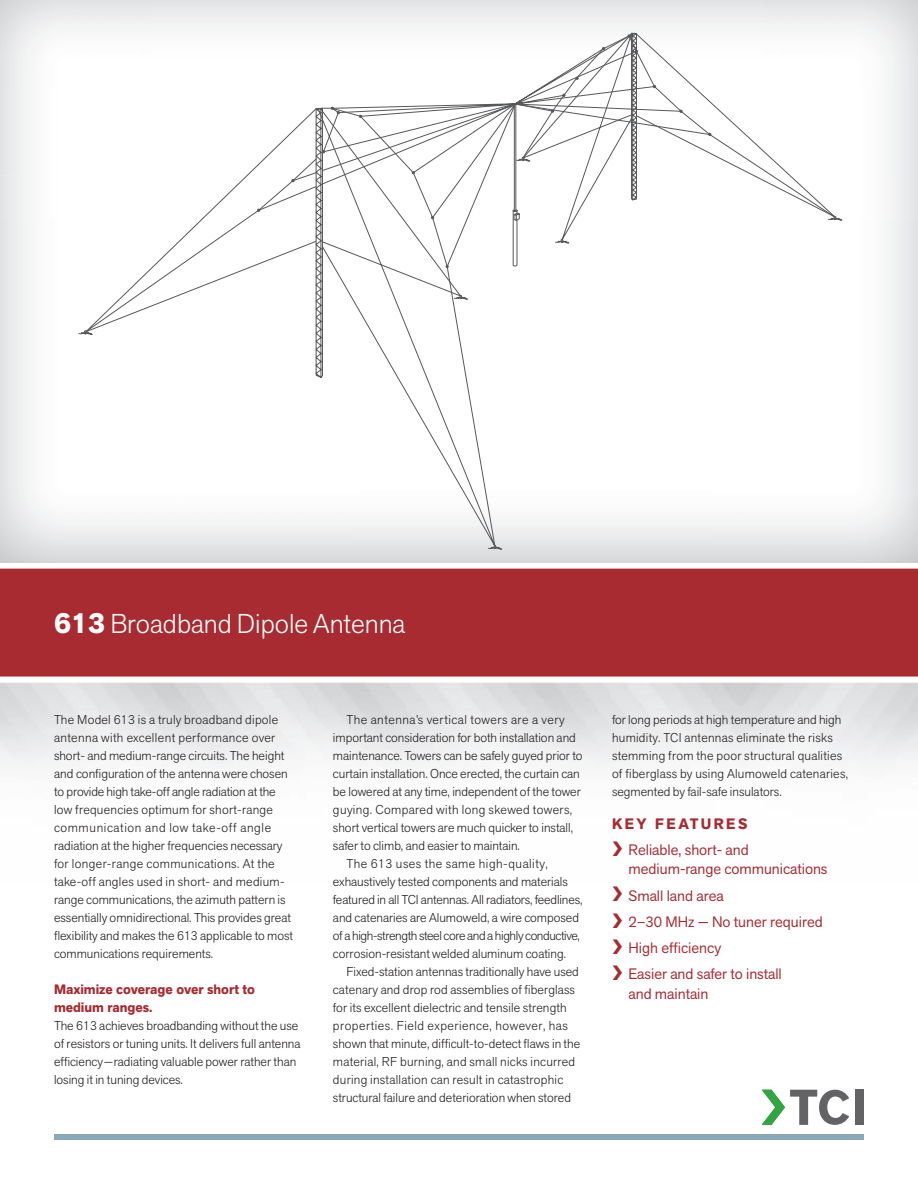
<style>
.page{position:relative;width:918px;height:1188px;background:#fff}
.page>*{position:absolute;margin:0;border:0;box-sizing:border-box;transform-origin:0 0}
.t1{font:300 27px "Akzid Grtsk Next";color:#fff}
.t2{font:15px/26.2px "Akzid Grtsk Next";color:#a72b30}
.t3{font:700 13.5px/18px "Akzid Grtsk Next";color:#a72b30}
.t4{font:300 12.75px/18px "Akzid Grtsk Next";color:#231f20}
.t5{font:300 12.75px/18px "Akzid Grtsk Next";letter-spacing:.02em;color:#231f20}
.t6{font:300 12.75px "Akzid Grtsk Next";letter-spacing:.04em;color:#231f20}
.t7{font:300 12.75px "Akzid Grtsk Next";letter-spacing:-.03em;color:#231f20}
.t8{font:300 12.75px "Akzid Grtsk Next";letter-spacing:.03em;color:#231f20}
.s1{font-weight:700;font-size:28.5px}
.s2{font-weight:700}
</style>
<div class="page">
<svg style="left:762px;top:1090px;width:87px;height:35px"></svg>
<div style="left:855px;top:1090px;width:9px;height:35px;background:#636366"></div>
<div style="left:54px;top:1134px;width:810px;height:6px;background:#8ca7b5"></div>
<div style="left:0;top:568px;width:918px;height:115px;background:#a72b30"></div>
<svg style="left:710px;top:504px;width:125px;height:42px"></svg>
<svg style="left:85px;top:335px;width:625px;height:215px"></svg>
<svg style="left:79px;top:34px;width:757px;height:301px"></svg>
<svg style="left:454px;top:295px;width:14px;height:5px"></svg>
<svg style="left:488px;top:545px;width:14px;height:5px"></svg>
<svg style="left:828px;top:216px;width:14px;height:5px"></svg>
<svg style="left:513px;top:32px;width:125px;height:212px"></svg>
<h1 class="t1" style="left:54px;top:606px;width:353px"><span class="s1">613</span> Broadband Dipole Antenna</h1>
<p class="t4" style="left:54px;top:710px;width:241px">The Model 613 is a truly broadband dipole antenna with excellent performance over short- and medium-range circuits. The height and configuration of the antenna were chosen to provide high take-off angle radiation at the low frequencies optimum for short-range communication and low take-off angle radiation at the higher frequencies necessary for longer-range communications. At the take-off angles used in short- and medium&shy;range communications, the azimuth pattern is essentially omnidirectional. This provides great flexibility and makes the 613 applicable to most communications requirements.</p>
<p class="t3" style="left:54px;top:980px;width:202px">Maximize coverage over short to medium ranges.</p>
<p class="t4" style="left:54px;top:1016px;width:248px">The 613 achieves broadbanding without the use of resistors or tuning units. It delivers full antenna efficiency—radiating valuable power rather than losing it in tuning devices.</p>
<p class="t6" style="left:346px;top:711px;width:220px">The antenna’s vertical towers are a very</p>
<p class="t4" style="left:333px;top:728px;width:244px">important consideration for both installation and</p>
<p class="t4" style="left:333px;top:746px;width:251px">maintenance. Towers can be safely guyed prior to</p>
<p class="t4" style="left:333px;top:764px;width:248px">curtain installation. Once erected, the curtain can</p>
<p class="t4" style="left:333px;top:782px;width:249px">be lowered at any time, independent of the tower</p>
<p class="t8" style="left:333px;top:801px;width:241px">guying. Compared with long skewed towers,</p>
<p class="t4" style="left:333px;top:818px;width:242px">short vertical towers are much quicker to install,</p>
<p class="t4" style="left:333px;top:836px;width:188px">safer to climb, and easier to maintain.</p>
<p class="t6" style="left:346px;top:855px;width:203px">The 613 uses the same high-quality,</p>
<p class="t4" style="left:333px;top:872px;width:236px">exhaustively tested components and materials</p>
<p class="t4" style="left:333px;top:890px;width:251px">featured in all TCI antennas. All radiators, feedlines,</p>
<p class="t4" style="left:333px;top:908px;width:248px">and catenaries are Alumoweld, a wire composed</p>
<p class="t7" style="left:333px;top:927px;width:248px">of a high-strength steel core and a highly conductive,</p>
<p class="t4" style="left:333px;top:944px;width:235px">corrosion-resistant welded aluminum coating.</p>
<p class="t4" style="left:346px;top:962px;width:234px">Fixed-station antennas traditionally have used</p>
<p class="t4" style="left:333px;top:980px;width:244px">catenary and drop rod assemblies of fiberglass</p>
<p class="t4" style="left:333px;top:998px;width:235px">for its excellent dielectric and tensile strength</p>
<p class="t6" style="left:333px;top:1017px;width:236px">properties. Field experience, however, has</p>
<p class="t4" style="left:333px;top:1034px;width:249px">shown that minute, difficult-to-detect flaws in the</p>
<p class="t5" style="left:333px;top:1052px;width:244px">material, RF burning, and small nicks incurred</p>
<p class="t5" style="left:333px;top:1070px;width:232px">during installation can result in catastrophic</p>
<p class="t4" style="left:333px;top:1088px;width:240px">structural failure and deterioration when stored</p>
<p class="t5" style="left:612px;top:710px;width:238px">for long periods at high temperature and high humidity. TCI antennas eliminate the risks stemming from the poor structural qualities of fiberglass by using Alumoweld catenaries, segmented by fail-safe insulators.</p>
<p class="t2" style="left:612px;top:810px;width:138px"><span class="s2">KEY FEATURES </span>❯ Reliable, short- and</p>
<p class="t2" style="left:612px;top:856px;width:217px;text-indent:16px">medium-range communications ❯ Small land area<br>❯ 2–30 MHz — No tuner required ❯ High efficiency<br>❯ Easier and safer to install</p>
<p class="t2" style="left:628px;top:980px;width:81px">and maintain</p>
</div>
